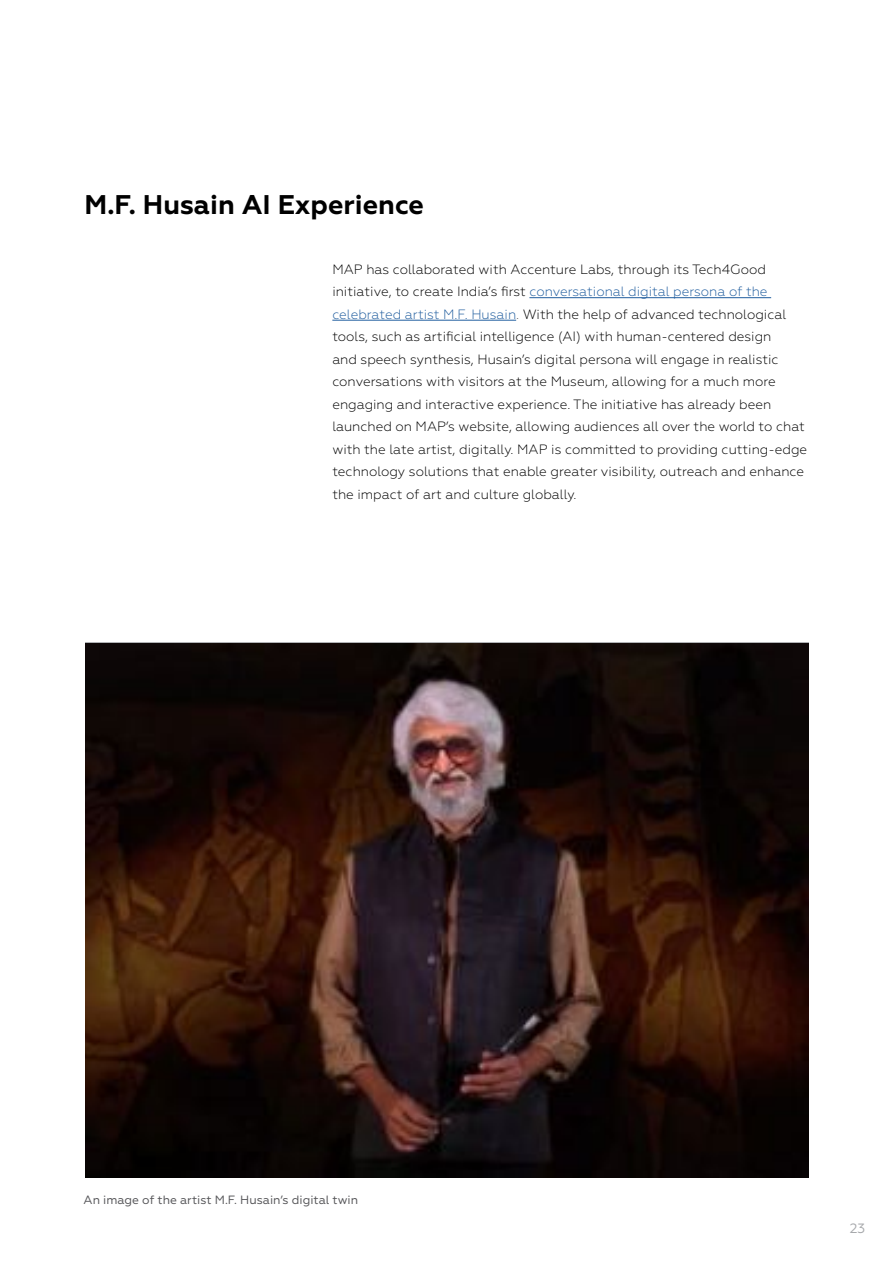
<style>
.page{position:relative;width:893px;height:1263px;background:#fff}
.page>*{position:absolute;margin:0;border:0;box-sizing:border-box;transform-origin:0 0}
.t1{font:700 27px "Geometria";color:#000}
.t2{font:300 13.5px/22.5px "Geometria";color:#000}
.t3{font:13.5px "Geometria";color:#a7a9ac}
.t4{font:12px "Geometria";color:#565659}
.s1{color:#215e9f}
.s2{color:#565659}
</style>
<div class="page">
<hr style="left:529px;top:297px;width:242px;height:1px;background:#215e9f">
<hr style="left:332px;top:320px;width:184px;height:1px;background:#215e9f">
<img style="left:85px;top:644px;width:723px;height:533px">
<h1 class="t1" style="left:85px;top:188px;width:341px">M.F. Husain AI Experience</h1>
<p class="t2" style="left:332px;top:258px;width:476px">MAP has collaborated with Accenture Labs, through its Tech4Good initiative, to create India’s first <span class="s1">conversational digital persona of the celebrated artist M.F. Husain</span><span class="s2">.</span> With the help of advanced technological tools, such as artificial intelligence (AI) with human-centered design<br>and speech synthesis, Husain’s digital persona will engage in realistic conversations with visitors at the Museum, allowing for a much more engaging and interactive experience. The initiative has already been launched on MAP’s website, allowing audiences all over the world to chat with the late artist, digitally. MAP is committed to providing cutting-edge technology solutions that enable greater visibility, outreach and enhance the impact of art and culture globally.</p>
<p class="t4" style="left:84px;top:1193px;width:276px">An image of the artist M.F. Husain’s digital twin</p>
<p class="t3" style="left:850px;top:1220px;width:17px">23</p>
</div>
